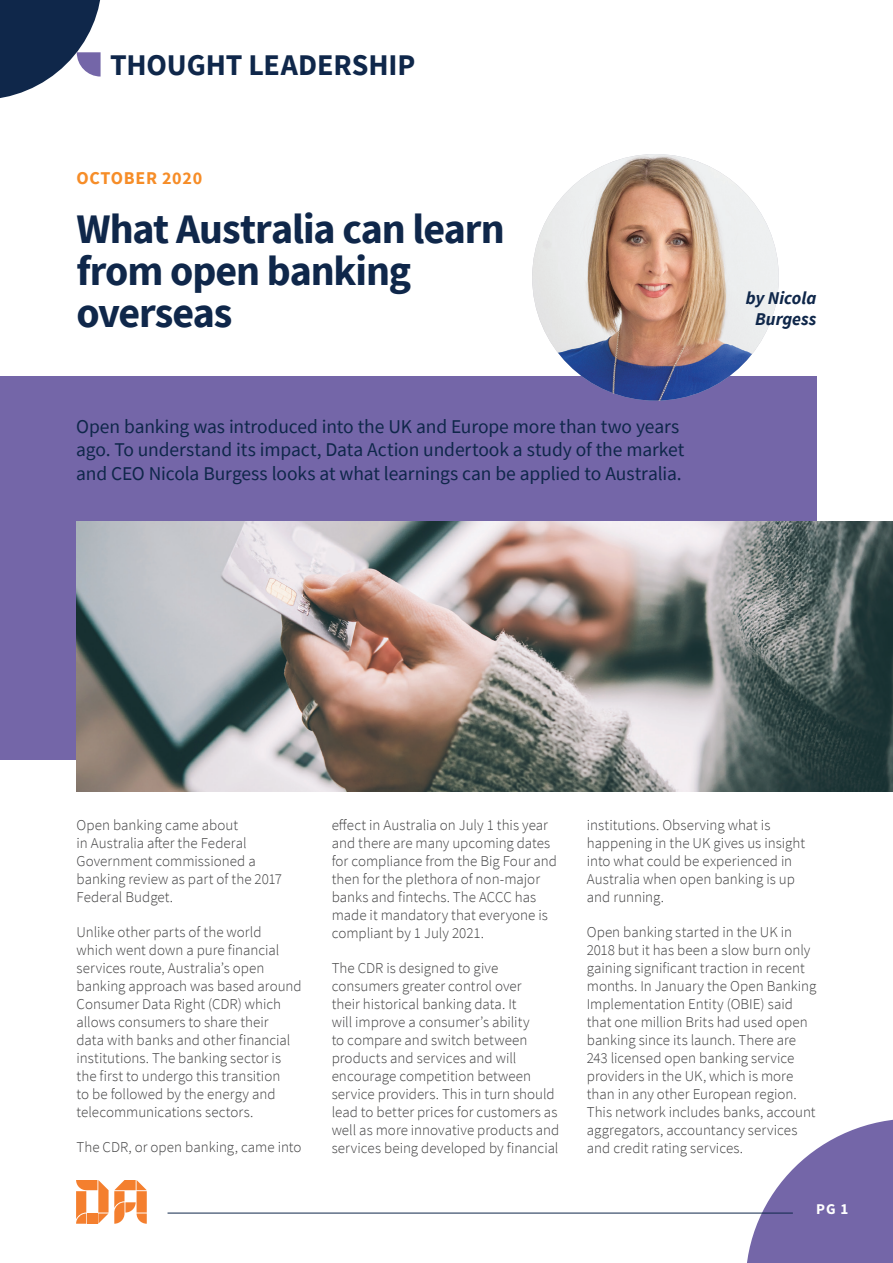
<style>
.page{position:relative;width:893px;height:1263px;background:#fff}
.page>*{position:absolute;margin:0;border:0;box-sizing:border-box;transform-origin:0 0}
.t1{font:700 42px/42px "Source Sans Pro";letter-spacing:-.025em;color:#0f274a}
.t2{font:700 30px "Source Sans Pro";letter-spacing:-.005em;color:#0f274a}
.t3{font:19.5px/23.4px "Source Sans Pro";letter-spacing:-.005em;color:#0f274a}
.t4{font:italic 700 18px/21.6px "Source Sans Pro";color:#0f274a;text-align:center}
.t5{font:700 18px "Source Sans Pro";letter-spacing:.04em;color:#f68d28}
.t6{font:300 15px/18px "Source Sans Pro";color:#3e3e3f}
.t7{font:15px "Source Sans Variable";color:#fff}
</style>
<div class="page">
<div style="left:0;top:376px;width:816px;height:384px;background:#7466a8"></div>
<svg style="left:746px;top:1119px;width:147px;height:144px"></svg>
<svg style="left:0;top:0;width:101px;height:98px"></svg>
<hr style="left:168px;top:1213px;width:625px;height:1px;background:#0f274a">
<svg style="left:76px;top:1180px;width:71px;height:44px"></svg>
<img style="left:532px;top:154px;width:247px;height:247px;border-radius:123px">
<img style="left:76px;top:522px;width:817px;height:269px">
<h2 class="t2" style="left:110px;top:45px;width:307px">THOUGHT LEADERSHIP</h2>
<p class="t5" style="left:77px;top:165px;width:127px">OCTOBER 2020</p>
<h1 class="t1" style="left:77px;top:207px;width:430px">What Australia can learn from open banking overseas</h1>
<h3 class="t3" style="left:76px;top:414px;width:610px">Open banking was introduced into the UK and Europe more than two years ago. To understand its impact, Data Action undertook a study of the market and CEO Nicola Burgess looks at what learnings can be applied to Australia.</h3>
<p class="t4" style="left:746px;top:286px;width:72px">by Nicola<br>Burgess</p>
<p class="t6" style="left:77px;top:816px;width:207px">Open banking came about<br>in Australia after the Federal<br>Government commissioned a banking review as part of the 2017<br>Federal Budget.</p>
<p class="t6" style="left:77px;top:923px;width:227px">Unlike other parts of the world<br>which went down a pure financial services route, Australia’s open banking approach was based around Consumer Data Right (CDR) which allows consumers to share their<br>data with banks and other financial institutions. The banking sector is the first to undergo this transition<br>to be followed by the energy and telecommunications sectors.</p>
<p class="t6" style="left:77px;top:1138px;width:227px">The CDR, or open banking, came into</p>
<p class="t6" style="left:332px;top:816px;width:227px">effect in Australia on July 1 this year and there are many upcoming dates for compliance from the Big Four and then for the plethora of non-major banks and fintechs. The ACCC has made it mandatory that everyone is compliant by 1 July 2021.</p>
<p class="t6" style="left:332px;top:959px;width:229px">The CDR is designed to give consumers greater control over<br>their historical banking data. It<br>will improve a consumer’s ability<br>to compare and switch between products and services and will encourage competition between service providers. This in turn should lead to better prices for customers as well as more innovative products and services being developed by financial</p>
<p class="t6" style="left:587px;top:816px;width:220px">institutions. Observing what is happening in the UK gives us insight into what could be experienced in<br>Australia when open banking is up and running.</p>
<p class="t6" style="left:587px;top:923px;width:231px">Open banking started in the UK in 2018 but it has been a slow burn only gaining significant traction in recent months. In January the Open Banking Implementation Entity (OBIE) said that one million Brits had used open banking since its launch. There are 243 licensed open banking service providers in the UK, which is more than in any other European region.<br>This network includes banks, account aggregators, accountancy services and credit rating services.</p>
<p class="t7" style="left:816px;top:1200px;width:33px">PG 1</p>
</div>
